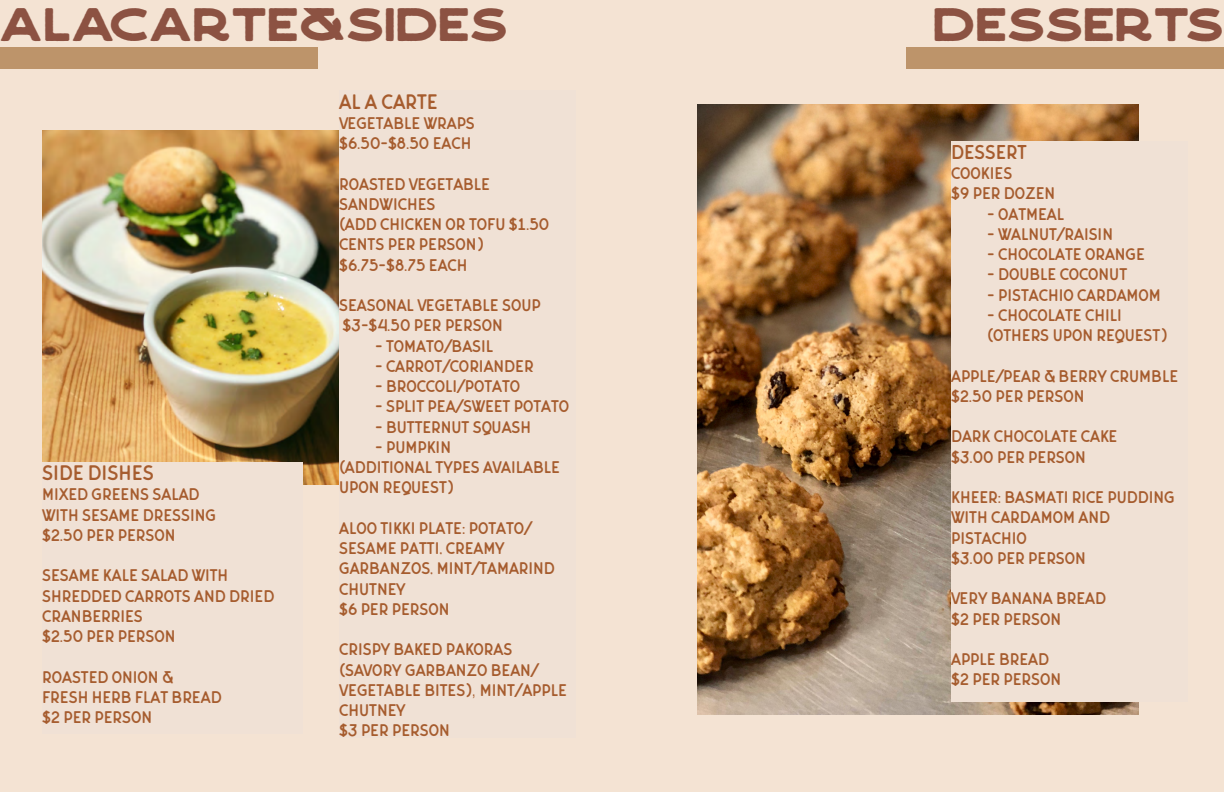
<style>
.page{position:relative;width:1224px;height:792px;background:#fff}
.page>*{position:absolute;margin:0;border:0;box-sizing:border-box;transform-origin:0 0}
.t1{font:47px "Crafter Rough";color:#8c5242}
.t2{font:21px "Forward Round";color:#a65c2e}
.t3{font:20px "Forward Round";color:#a65c2e}
.t4{font:16.9px/20.3px "Forward Round";color:#a65c2e}
.s1{font-family:"Helvetica";font-weight:300}
</style>
<div class="page">
<div style="left:0;top:0;width:612px;height:792px;background:#f4e3d3"></div>
<div style="left:612px;top:0;width:612px;height:792px;background:#f4e3d3"></div>
<img style="left:42px;top:130px;width:297px;height:355px">
<img style="left:697px;top:105px;width:442px;height:609px">
<div style="left:0;top:48px;width:318px;height:21px;background:#bd946a"></div>
<div style="left:42px;top:462px;width:261px;height:272px;background:#f0e1d5"></div>
<div style="left:339px;top:91px;width:237px;height:647px;background:#f0e1d5"></div>
<div style="left:906px;top:48px;width:318px;height:21px;background:#bd946a"></div>
<div style="left:951px;top:142px;width:237px;height:560px;background:#f0e1d5"></div>
<h1 class="t1" style="left:0;top:-2px;width:509px">ALACARTE&amp;SIDES</h1>
<p class="t2" style="left:42px;top:463px;width:113px">SIDE DISHES</p>
<p class="t4" style="left:42px;top:485px;width:175px">MIXED GREENS SALAD<br>WITH SESAME DRESSING $2.50 PER PERSON</p>
<p class="t4" style="left:42px;top:566px;width:234px">SESAME KALE SALAD WITH<br>SHREDDED CARROTS AND DRIED<br>CRANBERRIES<br>$2.50 PER PERSON</p>
<p class="t4" style="left:42px;top:667px;width:181px">ROASTED ONION &amp;<br>FRESH HERB FLAT BREAD $2 PER PERSON</p>
<p class="t2" style="left:339px;top:92px;width:100px">AL A CARTE</p>
<p class="t4" style="left:339px;top:113px;width:137px">VEGETABLE WRAPS $6.50-$8.50 EACH</p>
<p class="t4" style="left:339px;top:174px;width:212px">ROASTED VEGETABLE<br>SANDWICHES<br>(ADD CHICKEN OR TOFU $1.50<br>CENTS PER PERSON) $6.75-$8.75 EACH</p>
<p class="t4" style="left:339px;top:295px;width:203px">SEASONAL VEGETABLE SOUP $3-$4.50 PER PERSON</p>
<p class="t4" style="left:375px;top:336px;width:120px">- TOMATO/BASIL</p>
<p class="t4" style="left:375px;top:356px;width:160px">- CARROT/CORIANDER</p>
<p class="t4" style="left:375px;top:376px;width:147px">- BROCCOLI/POTATO</p>
<p class="t4" style="left:375px;top:397px;width:196px">- SPLIT PEA/SWEET POTATO</p>
<p class="t4" style="left:375px;top:417px;width:158px">- BUTTERNUT SQUASH</p>
<p class="t4" style="left:339px;top:437px;width:222px;text-indent:36px">- PUMPKIN<br>(ADDITIONAL TYPES AVAILABLE<br>UPON REQUEST)</p>
<p class="t4" style="left:339px;top:518px;width:217px">ALOO TIKKI PLATE: POTATO/<br>SESAME PATTI, CREAMY<br>GARBANZOS, MINT/TAMARIND<br>CHUTNEY<br>$6 PER PERSON</p>
<p class="t4" style="left:339px;top:640px;width:229px">CRISPY BAKED PAKORAS (SAVORY GARBANZO BEAN/<br>VEGETABLE BITES)<span class="s1">,</span> MINT/APPLE<br>CHUTNEY<br>$3 PER PERSON</p>
<h1 class="t1" style="left:933px;top:-2px;width:293px">DESSERTS</h1>
<p class="t3" style="left:951px;top:143px;width:77px">DESSERT</p>
<p class="t4" style="left:951px;top:163px;width:106px">COOKIES<br>$9 PER DOZEN</p>
<p class="t4" style="left:987px;top:204px;width:79px">- OATMEAL</p>
<p class="t4" style="left:987px;top:224px;width:127px">- WALNUT/RAISIN</p>
<p class="t4" style="left:987px;top:244px;width:159px">- CHOCOLATE ORANGE</p>
<p class="t4" style="left:987px;top:264px;width:142px">- DOUBLE COCONUT</p>
<p class="t4" style="left:987px;top:285px;width:175px">- PISTACHIO CARDAMOM</p>
<p class="t4" style="left:987px;top:305px;width:181px">- CHOCOLATE CHILI (OTHERS UPON REQUEST)</p>
<p class="t4" style="left:951px;top:366px;width:229px">APPLE/PEAR &amp; BERRY CRUMBLE $2.50 PER PERSON</p>
<p class="t4" style="left:951px;top:427px;width:168px">DARK CHOCOLATE CAKE $3.00 PER PERSON</p>
<p class="t4" style="left:951px;top:487px;width:225px">KHEER: BASMATI RICE PUDDING<br>WITH CARDAMOM AND<br>PISTACHIO<br>$3.00 PER PERSON</p>
<p class="t4" style="left:951px;top:589px;width:156px">VERY BANANA BREAD $2 PER PERSON</p>
<p class="t4" style="left:951px;top:649px;width:112px">APPLE BREAD $2 PER PERSON</p>
</div>
